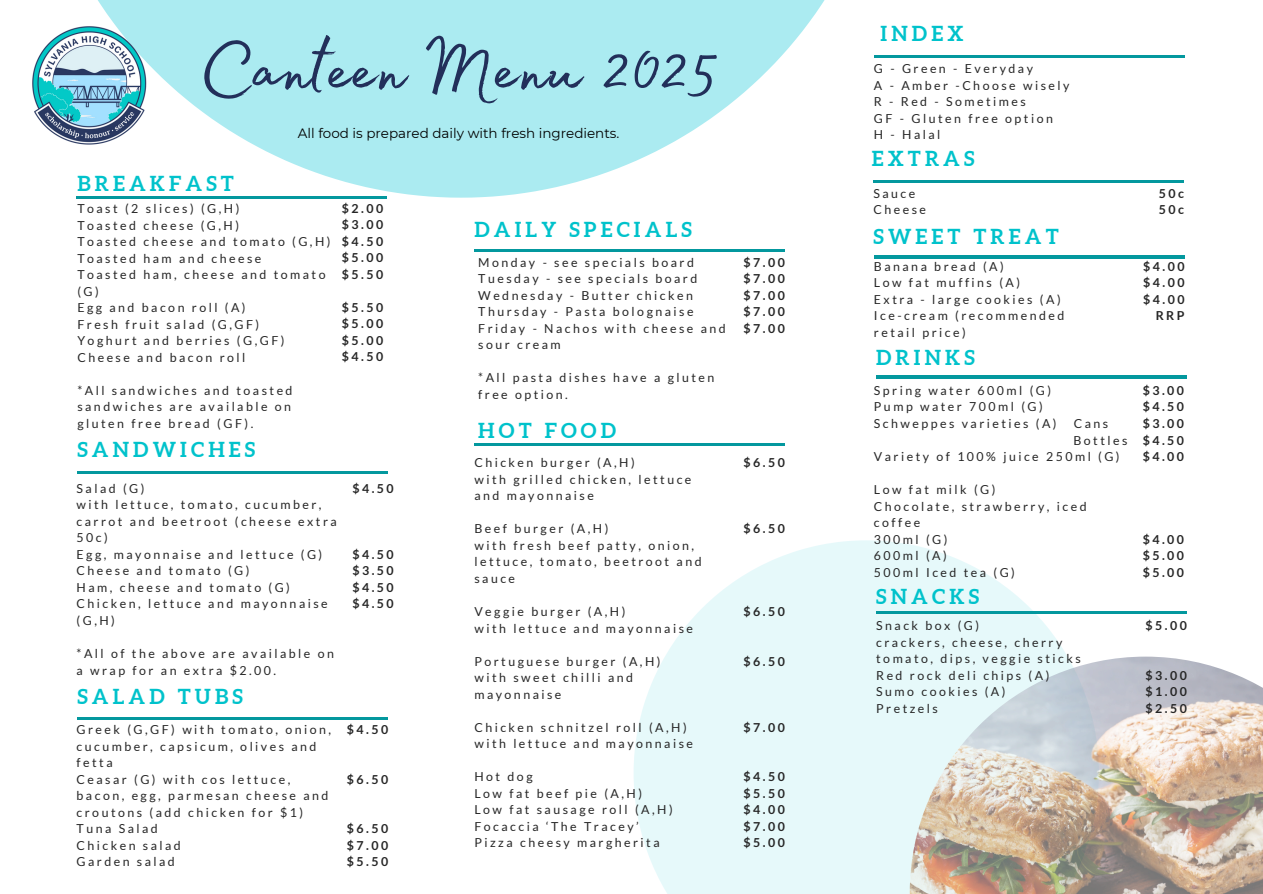
<style>
.page{position:relative;width:1263px;height:894px;background:#fff}
.page>*{position:absolute;margin:0;border:0;box-sizing:border-box;transform-origin:0 0}
.t1{font:96.3px "Madelyn Fill";color:#222f5a}
.t2{font:700 20.7px "Aleo";letter-spacing:.2em;color:#00c2cb}
.t3{font:13.5px "Montserrat";color:#000}
.t4{font:12.45px/16.5px "Lato";letter-spacing:.2em;color:#262626}
.t5{font:700 12.45px/16.5px "Lato";letter-spacing:.2em;color:#262626;text-align:justify}
</style>
<div class="page">
<svg style="left:76px;top:0;width:818px;height:197px;fill:#abebf1"></svg>
<hr style="left:77px;top:197px;width:310px;height:2px;background:#03989e">
<svg style="left:634px;top:540px;width:465px;height:353px;fill:#e6f9fa"></svg>
<hr style="left:77px;top:471px;width:311px;height:2px;background:#03989e">
<hr style="left:474px;top:249px;width:311px;height:2px;background:#03989e">
<hr style="left:474px;top:443px;width:311px;height:3px;background:#03989e">
<hr style="left:873px;top:180px;width:311px;height:2px;background:#03989e">
<hr style="left:874px;top:256px;width:310px;height:2px;background:#03989e">
<hr style="left:876px;top:375px;width:311px;height:3px;background:#03989e">
<img style="left:910px;top:656px;width:353px;height:237px">
<img style="left:32px;top:22px;width:119px;height:123px">
<hr style="left:874px;top:56px;width:310px;height:2px;background:#03989e">
<hr style="left:77px;top:717px;width:311px;height:2px;background:#03989e">
<hr style="left:876px;top:611px;width:311px;height:2px;background:#03989e">
<p class="t1" style="left:200px;top:-4px;width:520px">Canteen Menu 2025</p>
<p class="t2" style="left:77px;top:171px;width:158px">BREAKFAST</p>
<p class="t3" style="left:298px;top:125px;width:323px">All food is prepared daily with fresh ingredients.</p>
<h2 class="t4" style="left:77px;top:200px;width:164px">Toast (2 slices) (G,H)</h2>
<h2 class="t4" style="left:77px;top:216px;width:163px">Toasted cheese (G,H)</h2>
<p class="t4" style="left:77px;top:233px;width:255px">Toasted cheese and tomato (G,H)</p>
<p class="t4" style="left:77px;top:249px;width:185px">Toasted ham and cheese</p>
<p class="t4" style="left:77px;top:266px;width:250px">Toasted ham, cheese and tomato (G)</p>
<p class="t4" style="left:77px;top:299px;width:170px">Egg and bacon roll (A)</p>
<p class="t4" style="left:77px;top:315px;width:183px">Fresh fruit salad (G,GF)</p>
<p class="t4" style="left:77px;top:332px;width:209px">Yoghurt and berries (G,GF)</p>
<h2 class="t4" style="left:77px;top:348px;width:169px">Cheese and bacon roll</h2>
<p class="t4" style="left:77px;top:381px;width:217px;text-align:justify">*All sandwiches and toasted sandwiches are available on gluten free bread (GF).</p>
<p class="t2" style="left:77px;top:438px;width:179px">SANDWICHES</p>
<p class="t5" style="left:342px;top:200px;width:43px">$2.00 $3.00 $4.50 $5.00</p>
<h1 class="t5" style="left:342px;top:266px;width:43px">$5.50</h1>
<h1 class="t5" style="left:342px;top:299px;width:43px">$5.50 $5.00 $5.00 $4.50</h1>
<h4 class="t4" style="left:77px;top:479px;width:69px">Salad (G)</h4>
<h4 class="t4" style="left:77px;top:496px;width:262px">with lettuce, tomato, cucumber, carrot and beetroot (cheese extra<br>50c)</h4>
<h4 class="t4" style="left:77px;top:545px;width:247px">Egg, mayonnaise and lettuce (G)</h4>
<p class="t4" style="left:77px;top:562px;width:174px">Cheese and tomato (G)</p>
<p class="t4" style="left:77px;top:578px;width:215px">Ham, cheese and tomato (G)</p>
<p class="t4" style="left:77px;top:595px;width:253px">Chicken, lettuce and mayonnaise (G,H)</p>
<p class="t4" style="left:77px;top:644px;width:259px">*All of the above are available on a wrap for an extra $2.00.</p>
<h4 class="t2" style="left:77px;top:684px;width:167px">SALAD TUBS</h4>
<h2 class="t4" style="left:77px;top:720px;width:256px">Greek (G,GF) with tomato, onion, cucumber, capsicum, olives and fetta</h2>
<p class="t4" style="left:77px;top:770px;width:253px">Ceasar (G) with cos lettuce, bacon, egg, parmesan cheese and croutons (add chicken for $1)</p>
<p class="t4" style="left:77px;top:819px;width:83px">Tuna Salad</p>
<p class="t4" style="left:77px;top:836px;width:106px">Chicken salad</p>
<p class="t4" style="left:77px;top:852px;width:100px">Garden salad</p>
<h4 class="t5" style="left:352px;top:479px;width:43px">$4.50</h4>
<h4 class="t5" style="left:352px;top:545px;width:43px">$4.50 $3.50 $4.50</h4>
<p class="t5" style="left:352px;top:595px;width:43px">$4.50</p>
<p class="t5" style="left:347px;top:720px;width:43px">$4.50</p>
<h4 class="t5" style="left:347px;top:770px;width:43px">$6.50</h4>
<h4 class="t5" style="left:347px;top:819px;width:43px">$6.50 $7.00 $5.50</h4>
<p class="t2" style="left:474px;top:217px;width:219px">DAILY SPECIALS</p>
<p class="t4" style="left:478px;top:253px;width:217px">Monday - see specials board</p>
<p class="t4" style="left:478px;top:270px;width:221px">Tuesday - see specials board</p>
<p class="t4" style="left:478px;top:286px;width:216px">Wednesday - Butter chicken</p>
<p class="t4" style="left:478px;top:303px;width:217px">Thursday - Pasta bolognaise</p>
<p class="t4" style="left:478px;top:319px;width:249px">Friday - Nachos with cheese and sour cream</p>
<p class="t4" style="left:478px;top:369px;width:238px">*All pasta dishes have a gluten free option.</p>
<p class="t2" style="left:478px;top:418px;width:139px">HOT FOOD</p>
<h2 class="t4" style="left:474px;top:454px;width:162px">Chicken burger (A,H)</h2>
<p class="t4" style="left:474px;top:470px;width:219px">with grilled chicken, lettuce and mayonnaise</p>
<p class="t4" style="left:474px;top:520px;width:135px">Beef burger (A,H)</p>
<p class="t4" style="left:474px;top:536px;width:229px">with fresh beef patty, onion, lettuce, tomato, beetroot and sauce</p>
<p class="t4" style="left:474px;top:602px;width:152px">Veggie burger (A,H)</p>
<p class="t4" style="left:474px;top:619px;width:220px">with lettuce and mayonnaise</p>
<p class="t4" style="left:474px;top:652px;width:188px">Portuguese burger (A,H)</p>
<h4 class="t4" style="left:474px;top:668px;width:160px">with sweet chilli and mayonnaise</h4>
<p class="t4" style="left:474px;top:718px;width:214px">Chicken schnitzel roll (A,H)</p>
<p class="t4" style="left:474px;top:735px;width:220px">with lettuce and mayonnaise</p>
<p class="t4" style="left:474px;top:768px;width:60px">Hot dog</p>
<p class="t4" style="left:474px;top:784px;width:169px">Low fat beef pie (A,H)</p>
<h3 class="t4" style="left:474px;top:801px;width:200px">Low fat sausage roll (A,H)</h3>
<h2 class="t4" style="left:474px;top:817px;width:166px">Focaccia ‘The Tracey’</h2>
<p class="t4" style="left:474px;top:834px;width:187px">Pizza cheesy margherita</p>
<h4 class="t5" style="left:744px;top:253px;width:43px">$7.00 $7.00 $7.00 $7.00 $7.00</h4>
<p class="t5" style="left:744px;top:454px;width:43px">$6.50</p>
<p class="t5" style="left:744px;top:520px;width:43px">$6.50</p>
<p class="t5" style="left:744px;top:602px;width:43px">$6.50</p>
<p class="t5" style="left:744px;top:652px;width:43px">$6.50</p>
<p class="t5" style="left:744px;top:718px;width:43px">$7.00</p>
<h2 class="t5" style="left:744px;top:768px;width:43px">$4.50 $5.50 $4.00 $7.00 $5.00</h2>
<p class="t2" style="left:881px;top:21px;width:84px">INDEX</p>
<h4 class="t4" style="left:874px;top:60px;width:161px">G - Green - Everyday</h4>
<h4 class="t4" style="left:874px;top:76px;width:197px">A - Amber -Choose wisely</h4>
<h4 class="t4" style="left:874px;top:93px;width:153px">R - Red - Sometimes</h4>
<h4 class="t4" style="left:874px;top:109px;width:180px">GF - Gluten free option</h4>
<h4 class="t4" style="left:874px;top:126px;width:68px">H - Halal</h4>
<p class="t2" style="left:872px;top:146px;width:104px">EXTRAS</p>
<p class="t4" style="left:873px;top:185px;width:43px">Sauce</p>
<p class="t4" style="left:873px;top:201px;width:54px">Cheese</p>
<p class="t2" style="left:873px;top:224px;width:187px">SWEET TREAT</p>
<p class="t4" style="left:874px;top:257px;width:131px">Banana bread (A)</p>
<p class="t4" style="left:874px;top:274px;width:148px">Low fat muffins (A)</p>
<p class="t4" style="left:874px;top:290px;width:188px">Extra - large cookies (A)</p>
<p class="t4" style="left:874px;top:307px;width:192px">Ice-cream (recommended retail price)</p>
<p class="t2" style="left:876px;top:346px;width:100px">DRINKS</p>
<h2 class="t4" style="left:874px;top:382px;width:179px">Spring water 600ml (G)</h2>
<h2 class="t4" style="left:874px;top:398px;width:170px">Pump water 700ml (G)</h2>
<p class="t4" style="left:874px;top:415px;width:184px">Schweppes varieties (A)</p>
<p class="t4" style="left:1074px;top:415px;width:36px">Cans</p>
<p class="t4" style="left:1073px;top:431px;width:56px">Bottles</p>
<p class="t4" style="left:874px;top:448px;width:247px">Variety of 100% juice 250ml (G)</p>
<p class="t4" style="left:874px;top:481px;width:123px">Low fat milk (G)</p>
<p class="t4" style="left:874px;top:497px;width:214px">Chocolate, strawberry, iced coffee</p>
<p class="t4" style="left:874px;top:530px;width:75px">300ml (G)</p>
<p class="t4" style="left:874px;top:547px;width:74px">600ml (A)</p>
<p class="t4" style="left:874px;top:563px;width:143px">500ml Iced tea (G)</p>
<p class="t2" style="left:876px;top:584px;width:104px">SNACKS</p>
<p class="t4" style="left:876px;top:617px;width:105px">Snack box (G)</p>
<p class="t4" style="left:876px;top:633px;width:206px">crackers, cheese, cherry tomato, dips, veggie sticks</p>
<p class="t4" style="left:876px;top:666px;width:175px">Red rock deli chips (A)</p>
<p class="t4" style="left:876px;top:683px;width:131px">Sumo cookies (A)</p>
<h4 class="t4" style="left:876px;top:699px;width:63px">Pretzels</h4>
<p class="t5" style="left:1159px;top:185px;width:27px">50c<br>50c</p>
<p class="t5" style="left:1143px;top:257px;width:43px;text-align:right">$4.00 $4.00 $4.00<br>RRP</p>
<h4 class="t5" style="left:1143px;top:382px;width:43px">$3.00 $4.50 $3.00 $4.50 $4.00</h4>
<h4 class="t5" style="left:1143px;top:530px;width:43px">$4.00 $5.00 $5.00</h4>
<h2 class="t5" style="left:1145px;top:617px;width:43px">$5.00</h2>
<p class="t5" style="left:1145px;top:666px;width:43px">$3.00 $1.00 $2.50</p>
</div>
